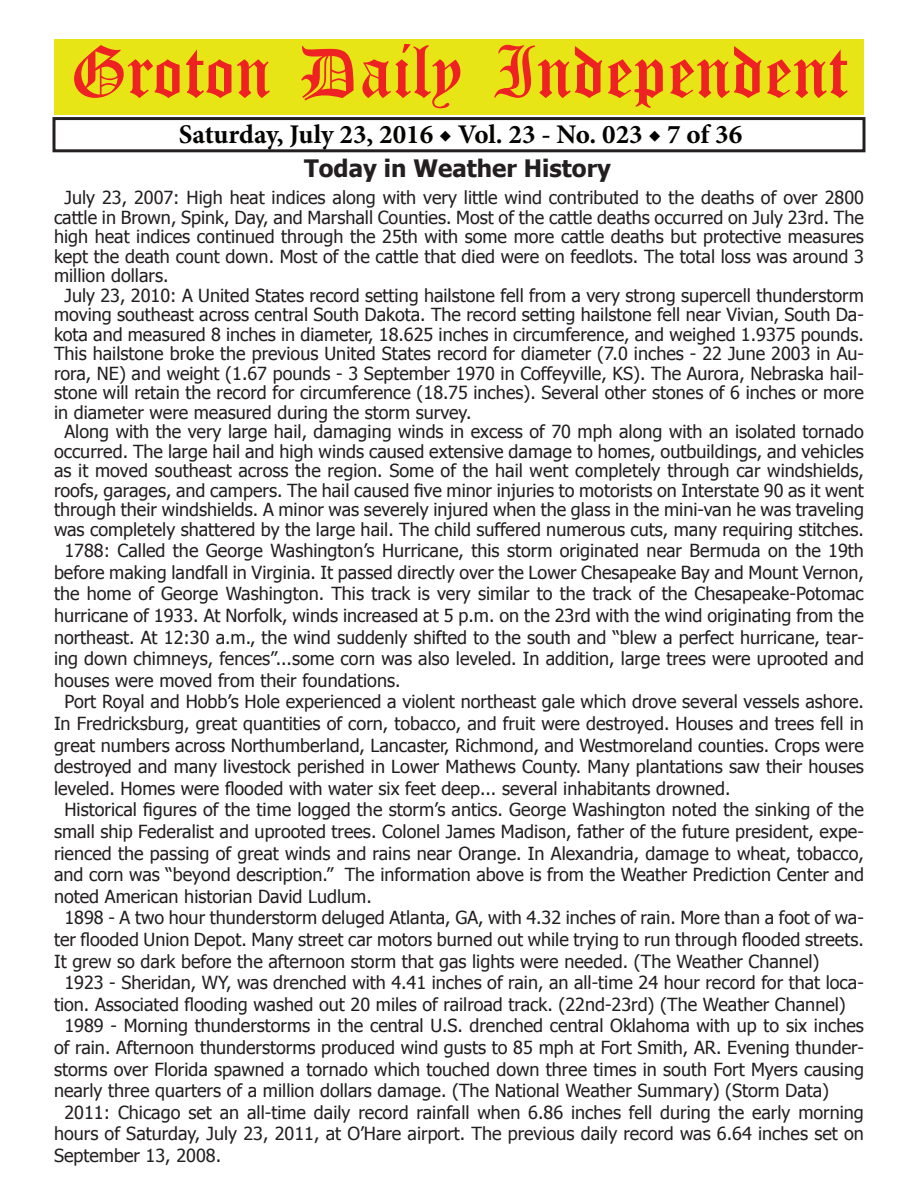
<style>
.page{position:relative;width:918px;height:1188px;background:#fff}
.page>*{position:absolute;margin:0;border:0;box-sizing:border-box;transform-origin:0 0}
.t1{font:54px "Old English Five";color:#ee2123}
.t2{font:700 27px "Minion Pro";color:#040503}
.t3{font:700 24px "Tahoma";color:#231f20}
.t4{font:18px "Tahoma";color:#231f20}
</style>
<div class="page">
<div style="left:52px;top:117px;width:814px;height:35px;border:3px solid #231f20"></div>
<div style="left:54px;top:40px;width:810px;height:75px;background:#e7e515"></div>
<h1 class="t1" style="left:70px;top:47px;width:779px">Groton Daily Independent</h1>
<h2 class="t2" style="left:179px;top:116px;width:565px">Saturday, July 23, 2016 ◆ Vol. 23 - No. 023 ◆ 7 of 36</h2>
<h3 class="t3" style="left:304px;top:152px;width:308px">Today in Weather History</h3>
<p class="t4" style="left:64px;top:186px;width:801px">July 23, 2007: High heat indices along with very little wind contributed to the deaths of over 2800</p>
<p class="t4" style="left:54px;top:205px;width:811px">cattle in Brown, Spink, Day, and Marshall Counties. Most of the cattle deaths occurred on July 23rd. The</p>
<p class="t4" style="left:54px;top:225px;width:811px">high heat indices continued through the 25th with some more cattle deaths but protective measures</p>
<p class="t4" style="left:54px;top:244px;width:811px">kept the death count down. Most of the cattle that died were on feedlots. The total loss was around 3</p>
<p class="t4" style="left:54px;top:264px;width:116px">million dollars.</p>
<p class="t4" style="left:64px;top:283px;width:801px">July 23, 2010: A United States record setting hailstone fell from a very strong supercell thunderstorm</p>
<p class="t4" style="left:54px;top:303px;width:811px">moving southeast across central South Dakota. The record setting hailstone fell near Vivian, South Da-</p>
<p class="t4" style="left:54px;top:322px;width:812px">kota and measured 8 inches in diameter, 18.625 inches in circumference, and weighed 1.9375 pounds.</p>
<p class="t4" style="left:54px;top:342px;width:811px">This hailstone broke the previous United States record for diameter (7.0 inches - 22 June 2003 in Au-</p>
<p class="t4" style="left:54px;top:361px;width:812px">rora, NE) and weight (1.67 pounds - 3 September 1970 in Coffeyville, KS). The Aurora, Nebraska hail-</p>
<p class="t4" style="left:54px;top:381px;width:811px">stone will retain the record for circumference (18.75 inches). Several other stones of 6 inches or more</p>
<p class="t4" style="left:54px;top:400px;width:419px">in diameter were measured during the storm survey.</p>
<p class="t4" style="left:64px;top:420px;width:801px">Along with the very large hail, damaging winds in excess of 70 mph along with an isolated tornado</p>
<p class="t4" style="left:54px;top:439px;width:811px">occurred. The large hail and high winds caused extensive damage to homes, outbuildings, and vehicles</p>
<p class="t4" style="left:54px;top:459px;width:812px">as it moved southeast across the region. Some of the hail went completely through car windshields,</p>
<p class="t4" style="left:54px;top:478px;width:811px">roofs, garages, and campers. The hail caused five minor injuries to motorists on Interstate 90 as it went</p>
<p class="t4" style="left:54px;top:497px;width:812px">through their windshields. A minor was severely injured when the glass in the mini-van he was traveling</p>
<p class="t4" style="left:54px;top:517px;width:811px">was completely shattered by the large hail. The child suffered numerous cuts, many requiring stitches.</p>
<p class="t4" style="left:64px;top:539px;width:801px">1788: Called the George Washington’s Hurricane, this storm originated near Bermuda on the 19th</p>
<p class="t4" style="left:54px;top:560px;width:811px">before making landfall in Virginia. It passed directly over the Lower Chesapeake Bay and Mount Vernon,</p>
<p class="t4" style="left:54px;top:582px;width:811px">the home of George Washington. This track is very similar to the track of the Chesapeake-Potomac</p>
<p class="t4" style="left:54px;top:603px;width:811px">hurricane of 1933. At Norfolk, winds increased at 5 p.m. on the 23rd with the wind originating from the</p>
<p class="t4" style="left:54px;top:625px;width:812px">northeast. At 12:30 a.m., the wind suddenly shifted to the south and “blew a perfect hurricane, tear-</p>
<p class="t4" style="left:54px;top:647px;width:812px">ing down chimneys, fences”...some corn was also leveled. In addition, large trees were uprooted and</p>
<p class="t4" style="left:54px;top:668px;width:348px">houses were moved from their foundations.</p>
<p class="t4" style="left:64px;top:690px;width:801px">Port Royal and Hobb’s Hole experienced a violent northeast gale which drove several vessels ashore.</p>
<p class="t4" style="left:54px;top:711px;width:811px">In Fredricksburg, great quantities of corn, tobacco, and fruit were destroyed. Houses and trees fell in</p>
<p class="t4" style="left:54px;top:733px;width:811px">great numbers across Northumberland, Lancaster, Richmond, and Westmoreland counties. Crops were</p>
<p class="t4" style="left:54px;top:755px;width:811px">destroyed and many livestock perished in Lower Mathews County. Many plantations saw their houses</p>
<p class="t4" style="left:54px;top:776px;width:678px">leveled. Homes were flooded with water six feet deep... several inhabitants drowned.</p>
<p class="t4" style="left:64px;top:798px;width:801px">Historical figures of the time logged the storm’s antics. George Washington noted the sinking of the</p>
<p class="t4" style="left:54px;top:819px;width:812px">small ship Federalist and uprooted trees. Colonel James Madison, father of the future president, expe-</p>
<p class="t4" style="left:54px;top:841px;width:811px">rienced the passing of great winds and rains near Orange. In Alexandria, damage to wheat, tobacco,</p>
<p class="t4" style="left:54px;top:863px;width:812px">and corn was “beyond description.” The information above is from the Weather Prediction Center and</p>
<p class="t4" style="left:54px;top:884px;width:319px">noted American historian David Ludlum.</p>
<p class="t4" style="left:64px;top:906px;width:801px">1898 - A two hour thunderstorm deluged Atlanta, GA, with 4.32 inches of rain. More than a foot of wa-</p>
<p class="t4" style="left:54px;top:927px;width:811px">ter flooded Union Depot. Many street car motors burned out while trying to run through flooded streets.</p>
<p class="t4" style="left:54px;top:949px;width:767px">It grew so dark before the afternoon storm that gas lights were needed. (The Weather Channel)</p>
<p class="t4" style="left:64px;top:971px;width:801px">1923 - Sheridan, WY, was drenched with 4.41 inches of rain, an all-time 24 hour record for that loca-</p>
<p class="t4" style="left:54px;top:992px;width:793px">tion. Associated flooding washed out 20 miles of railroad track. (22nd-23rd) (The Weather Channel)</p>
<p class="t4" style="left:64px;top:1014px;width:801px">1989 - Morning thunderstorms in the central U.S. drenched central Oklahoma with up to six inches</p>
<p class="t4" style="left:54px;top:1035px;width:812px">of rain. Afternoon thunderstorms produced wind gusts to 85 mph at Fort Smith, AR. Evening thunder-</p>
<p class="t4" style="left:54px;top:1057px;width:811px">storms over Florida spawned a tornado which touched down three times in south Fort Myers causing</p>
<p class="t4" style="left:54px;top:1079px;width:777px">nearly three quarters of a million dollars damage. (The National Weather Summary) (Storm Data)</p>
<p class="t4" style="left:64px;top:1100px;width:801px">2011: Chicago set an all-time daily record rainfall when 6.86 inches fell during the early morning</p>
<p class="t4" style="left:54px;top:1122px;width:811px">hours of Saturday, July 23, 2011, at O’Hare airport. The previous daily record was 6.64 inches set on</p>
<p class="t4" style="left:54px;top:1143px;width:169px">September 13, 2008.</p>
</div>
